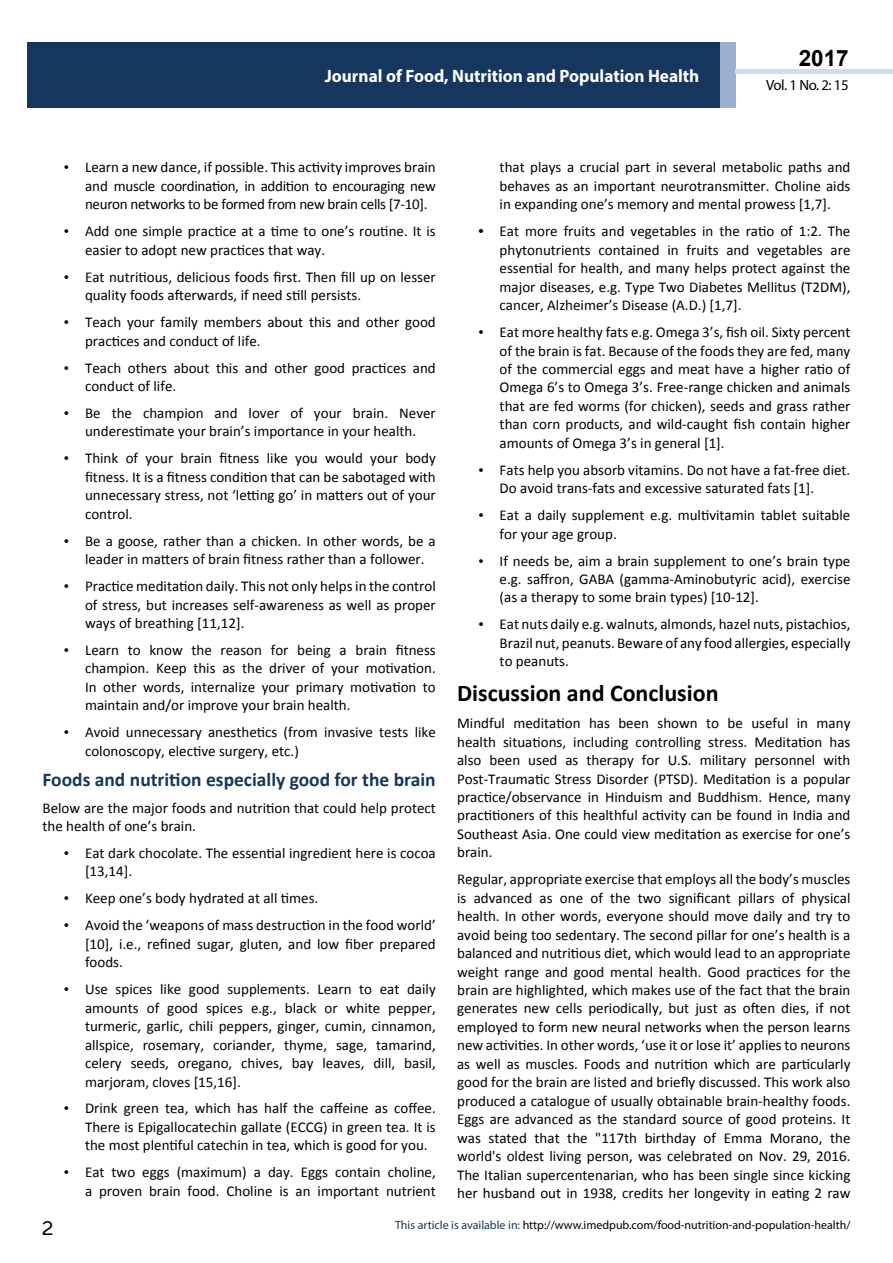
<style>
.page{position:relative;width:893px;height:1263px;background:#fff}
.page>*{position:absolute;margin:0;border:0;box-sizing:border-box;transform-origin:0 0}
.t1{font:25.5px "Tunga";color:#000}
.t2{font:700 24px "Calibri";color:#000}
.t3{font:700 22.5px "Arial";color:#000}
.t4{font:700 19.5px "Calibri";color:#16365d}
.t5{font:700 18px "Myriad Pro";color:#fff;scale:.96 1}
.t6{font:15px/18.5px "Calibri";color:#000;text-align:justify}
.t7{font:14.85px "Myriad Pro";letter-spacing:-.03em;color:#000}
.t8{font:12px "Myriad Pro";color:#000}
.s1{font-family:"Times New Roman"}
.s2{font-family:"Times New Roman";font-weight:700}
.s3{color:#16365d}
</style>
<div class="page">
<div style="left:27px;top:42px;width:694px;height:66px;background:#16365d"></div>
<div style="left:720px;top:42px;width:16px;height:66px;background:#9bb1cf"></div>
<div style="left:736px;top:69px;width:157px;height:5px;background:#cfdce9"></div>
<p class="t5" style="left:325px;top:64px;width:392px">Journal of Food, Nutrition and Population Health</p>
<h3 class="t3" style="left:799px;top:43px;width:52px">2017</h3>
<p class="t7" style="left:766px;top:76px;width:84px">Vol. 1 No. 2: 15</p>
<p class="t6" style="left:85px;top:158px;width:352px;text-indent:-21px"><span class="s1">•</span> Learn a new dance, if possible. This activity improves brain and muscle coordination, in addition to encouraging new neuron networks to be formed from new brain cells [7-10].</p>
<p class="t6" style="left:85px;top:222px;width:352px;text-indent:-21px"><span class="s1">•</span> Add one simple practice at a time to one’s routine. It is easier to adopt new practices that way.</p>
<p class="t6" style="left:85px;top:268px;width:352px;text-indent:-21px"><span class="s1">•</span> Eat nutritious, delicious foods first. Then fill up on lesser quality foods afterwards, if need still persists.</p>
<p class="t6" style="left:85px;top:313px;width:352px;text-indent:-21px"><span class="s1">•</span> Teach your family members about this and other good practices and conduct of life.</p>
<p class="t6" style="left:85px;top:358px;width:352px;text-indent:-21px"><span class="s1">•</span> Teach others about this and other good practices and conduct of life.</p>
<p class="t6" style="left:64px;top:404px;width:374px;text-align:center"><span class="s1">•</span> Be the champion and lover of your brain. Never underestimate your brain’s importance in your health.</p>
<p class="t6" style="left:85px;top:449px;width:352px;text-indent:-21px"><span class="s1">•</span> Think of your brain fitness like you would your body fitness. It is a fitness condition that can be sabotaged with unnecessary stress, not ‘letting go’ in matters out of your control.</p>
<p class="t6" style="left:85px;top:531px;width:352px;text-indent:-21px"><span class="s1">•</span> Be a goose, rather than a chicken. In other words, be a leader in matters of brain fitness rather than a follower.</p>
<p class="t6" style="left:85px;top:577px;width:352px;text-indent:-21px"><span class="s1">•</span> Practice meditation daily. This not only helps in the control of stress, but increases self-awareness as well as proper ways of breathing [11,12].</p>
<p class="t6" style="left:85px;top:641px;width:352px;text-indent:-21px"><span class="s1">•</span> Learn to know the reason for being a brain fitness champion. Keep this as the driver of your motivation.<br>In other words, internalize your primary motivation to maintain and/or improve your brain health.</p>
<p class="t6" style="left:85px;top:723px;width:352px;text-indent:-21px"><span class="s1">•</span> Avoid unnecessary anesthetics (from invasive tests like colonoscopy, elective surgery, etc.)</p>
<h3 class="t4" style="left:43px;top:767px;width:395px">Foods and nutrition especially good for the brain</h3>
<p class="t6" style="left:43px;top:798px;width:395px">Below are the major foods and nutrition that could help protect the health of one’s brain.</p>
<p class="t6" style="left:85px;top:844px;width:352px;text-indent:-21px"><span class="s1">•</span> Eat dark chocolate. The essential ingredient here is cocoa [13,14].</p>
<p class="t6" style="left:64px;top:889px;width:256px"><span class="s1">•</span> Keep one’s body hydrated at all times.</p>
<p class="t6" style="left:85px;top:916px;width:352px;text-indent:-21px"><span class="s1">•</span> Avoid the ‘weapons of mass destruction in the food world’ [10], i.e., refined sugar, gluten, and low fiber prepared foods.</p>
<p class="t6" style="left:85px;top:980px;width:352px;text-indent:-21px"><span class="s1">•</span> Use spices like good supplements. Learn to eat daily amounts of good spices e.g., black or white pepper, turmeric, garlic, chili peppers, ginger, cumin, cinnamon, allspice, rosemary, coriander, thyme, sage, tamarind, celery seeds, oregano, chives, bay leaves, dill, basil, marjoram, cloves [15,16].</p>
<p class="t6" style="left:85px;top:1099px;width:352px;text-indent:-21px"><span class="s1">•</span> Drink green tea, which has half the caffeine as coffee.<br>There is Epigallocatechin gallate (ECCG) in green tea. It is the most plentiful catechin in tea, which is good for you.</p>
<p class="t6" style="left:64px;top:1163px;width:374px;text-align:right"><span class="s1">•</span> Eat two eggs (maximum) a day. Eggs contain choline, a proven brain food. Choline is an important nutrient</p>
<p class="t6" style="left:500px;top:158px;width:352px">that plays a crucial part in several metabolic paths and behaves as an important neurotransmitter. Choline aids in expanding one’s memory and mental prowess [1,7].</p>
<p class="t6" style="left:500px;top:222px;width:352px;text-indent:-21px"><span class="s2">•</span> Eat more fruits and vegetables in the ratio of 1:2. The phytonutrients contained in fruits and vegetables are essential for health, and many helps protect against the major diseases, e.g. Type Two Diabetes Mellitus (T2DM), cancer, Alzheimer’s Disease (A.D.) [1,7].</p>
<p class="t6" style="left:500px;top:323px;width:352px;text-indent:-21px"><span class="s1">•</span> Eat more healthy fats e.g. Omega 3’s, fish oil. Sixty percent of the brain is fat. Because of the foods they are fed, many of the commercial eggs and meat have a higher ratio of Omega 6’s to Omega 3’s. Free-range chicken and animals that are fed worms (for chicken), seeds and grass rather than corn products, and wild-caught fish contain higher amounts of Omega 3’s in general [1].</p>
<p class="t6" style="left:500px;top:461px;width:352px;text-indent:-21px"><span class="s1">•</span> Fats help you absorb vitamins. Do not have a fat-free diet.<br>Do avoid trans-fats and excessive saturated fats [1].</p>
<p class="t6" style="left:500px;top:506px;width:352px;text-indent:-21px"><span class="s1">•</span> Eat a daily supplement e.g. multivitamin tablet suitable for your age group.</p>
<p class="t6" style="left:500px;top:551px;width:352px;text-indent:-21px"><span class="s1">•</span> If needs be, aim a brain supplement to one’s brain type e.g. saffron, GABA (gamma-Aminobutyric acid), exercise (as a therapy to some brain types) [10-12].</p>
<p class="t6" style="left:500px;top:615px;width:352px;text-indent:-21px"><span class="s1">•</span> Eat nuts daily e.g. walnuts, almonds, hazel nuts, pistachios, Brazil nut, peanuts. Beware of any food allergies, especially to peanuts.</p>
<h2 class="t2" style="left:457px;top:678px;width:263px">Discussion and Conclusion</h2>
<p class="t6" style="left:457px;top:714px;width:395px">Mindful meditation has been shown to be useful in many health situations, including controlling stress. Meditation has also been used as therapy for U.S. military personnel with Post-Traumatic Stress Disorder (PTSD). Meditation is a popular practice/observance in Hinduism and Buddhism. Hence, many practitioners of this healthful activity can be found in India and Southeast Asia. One could view meditation as exercise for one’s brain.</p>
<p class="t6" style="left:457px;top:870px;width:395px">Regular, appropriate exercise that employs all the body’s muscles is advanced as one of the two significant pillars of physical health. In other words, everyone should move daily and try to avoid being too sedentary. The second pillar for one’s health is a balanced and nutritious diet, which would lead to an appropriate weight range and good mental health. Good practices for the brain are highlighted, which makes use of the fact that the brain generates new cells periodically, but just as often dies, if not employed to form new neural networks when the person learns new activities. In other words, ‘use it or lose it’ applies to neurons as well as muscles. Foods and nutrition which are particularly good for the brain are listed and briefly discussed. This work also produced a catalogue of usually obtainable brain-healthy foods.<br>Eggs are advanced as the standard source of good proteins. It was stated that the "117th birthday of Emma Morano, the world's oldest living person, was celebrated on Nov. 29, 2016.<br>The Italian supercentenarian, who has been single since kicking her husband out in 1938, credits her longevity in eating 2 raw</p>
<h1 class="t1" style="left:42px;top:1211px;width:13px">2</h1>
<p class="t8" style="left:395px;top:1218px;width:457px"><span class="s3">This article is available in:</span> http://www.imedpub.com/food-nutrition-and-population-health/</p>
</div>
